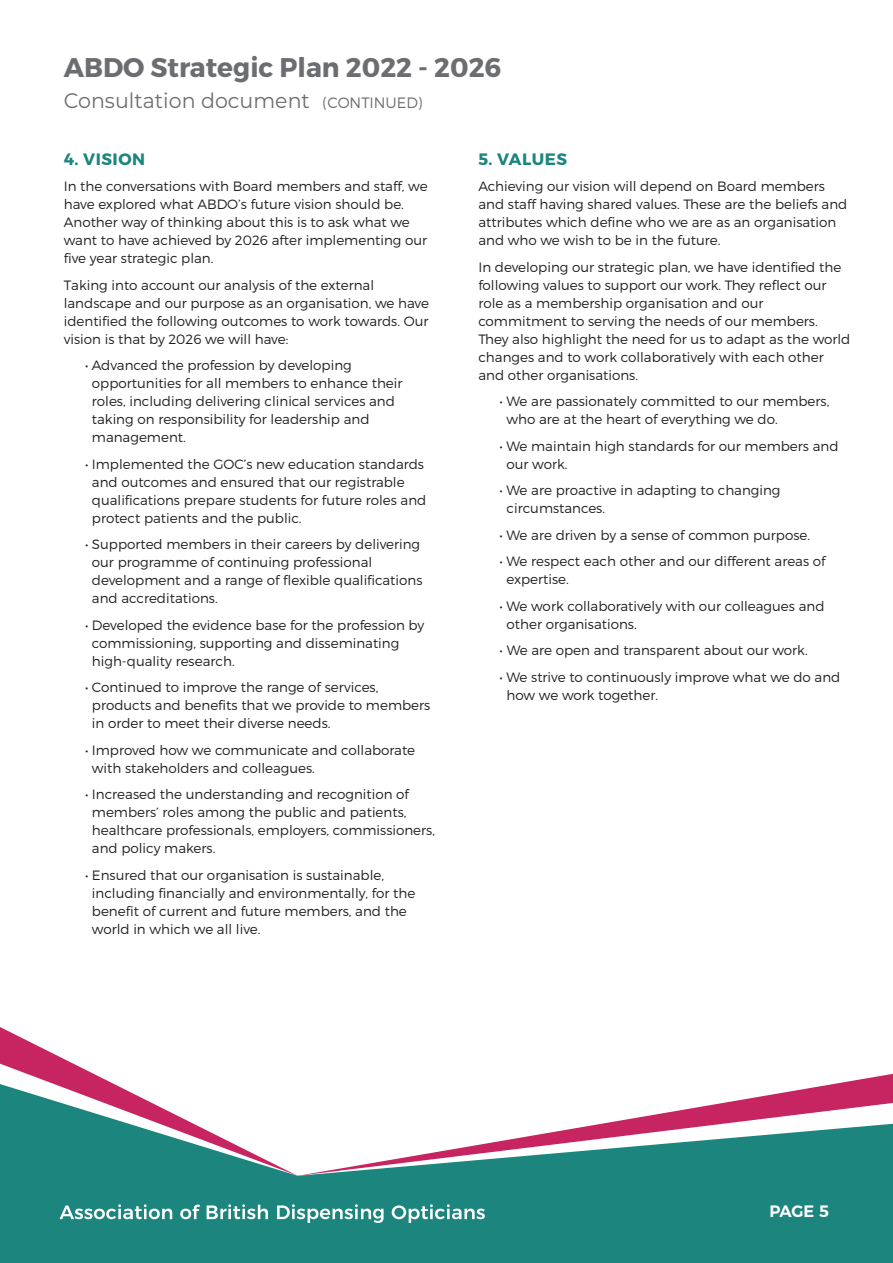
<style>
.page{position:relative;width:893px;height:1263px;background:#fff}
.page>*{position:absolute;margin:0;border:0;box-sizing:border-box;transform-origin:0 0}
.t1{font:700 27px "Montserrat";color:#6c6d70}
.t2{font:21px "Montserrat";color:#6c6d70}
.t3{font:700 16.5px "Montserrat";letter-spacing:.03em;color:#1c857e}
.t4{font:600 16.5px "Montserrat";color:#fff}
.t5{font:300 13.5px/18px "Montserrat";color:#231f20}
.s1{font-weight:300;font-size:15px}
</style>
<div class="page">
<svg style="left:0;top:1027px;width:64px;height:32px"></svg>
<svg style="left:0;top:1059px;width:893px;height:21px"></svg>
<svg style="left:0;top:1080px;width:893px;height:183px;fill:#1c857e"></svg>
<svg style="left:60px;top:1204px;width:425px;height:19px"></svg>
<p class="t1" style="left:64px;top:57px;width:439px">ABDO Strategic Plan 2022 - 2026</p>
<p class="t2" style="left:64px;top:89px;width:360px">Consultation document <span class="s1">(CONTINUED)</span></p>
<p class="t3" style="left:64px;top:153px;width:83px">4. VISION</p>
<p class="t5" style="left:64px;top:179px;width:365px">In the conversations with Board members and staff, we have explored what ABDO’s future vision should be.<br>Another way of thinking about this is to ask what we want to have achieved by 2026 after implementing our five year strategic plan.</p>
<p class="t5" style="left:64px;top:277px;width:367px">Taking into account our analysis of the external landscape and our purpose as an organisation, we have identified the following outcomes to work towards. Our vision is that by 2026 we will have:</p>
<p class="t5" style="left:92px;top:358px;width:312px;text-indent:-7px">• Advanced the profession by developing opportunities for all members to enhance their roles, including delivering clinical services and taking on responsibility for leadership and management.</p>
<p class="t5" style="left:92px;top:456px;width:336px;text-indent:-7px">• Implemented the GOC’s new education standards and outcomes and ensured that our registrable qualifications prepare students for future roles and protect patients and the public.</p>
<p class="t5" style="left:92px;top:537px;width:332px;text-indent:-7px">• Supported members in their careers by delivering our programme of continuing professional development and a range of flexible qualifications and accreditations.</p>
<p class="t5" style="left:92px;top:617px;width:334px;text-indent:-7px">• Developed the evidence base for the profession by commissioning, supporting and disseminating high-quality research.</p>
<p class="t5" style="left:92px;top:680px;width:340px;text-indent:-7px">• Continued to improve the range of services, products and benefits that we provide to members in order to meet their diverse needs.</p>
<p class="t5" style="left:92px;top:742px;width:325px;text-indent:-7px">• Improved how we communicate and collaborate with stakeholders and colleagues.</p>
<p class="t5" style="left:92px;top:787px;width:345px;text-indent:-7px">• Increased the understanding and recognition of members’ roles among the public and patients, healthcare professionals, employers, commissioners, and policy makers.</p>
<p class="t5" style="left:92px;top:867px;width:325px;text-indent:-7px">• Ensured that our organisation is sustainable, including financially and environmentally, for the benefit of current and future members, and the world in which we all live.</p>
<p class="t3" style="left:478px;top:153px;width:90px">5. VALUES</p>
<p class="t5" style="left:478px;top:179px;width:371px">Achieving our vision will depend on Board members and staff having shared values. These are the beliefs and attributes which define who we are as an organisation and who we wish to be in the future.</p>
<p class="t5" style="left:478px;top:259px;width:373px">In developing our strategic plan, we have identified the following values to support our work. They reflect our role as a membership organisation and our commitment to serving the needs of our members.<br>They also highlight the need for us to adapt as the world changes and to work collaboratively with each other and other organisations.</p>
<p class="t5" style="left:506px;top:394px;width:324px;text-indent:-7px">• We are passionately committed to our members, who are at the heart of everything we do.</p>
<p class="t5" style="left:506px;top:438px;width:333px;text-indent:-7px">• We maintain high standards for our members and our work.</p>
<p class="t5" style="left:506px;top:483px;width:276px;text-indent:-7px">• We are proactive in adapting to changing circumstances.</p>
<p class="t5" style="left:500px;top:527px;width:312px">• We are driven by a sense of common purpose.</p>
<p class="t5" style="left:506px;top:554px;width:321px;text-indent:-7px">• We respect each other and our different areas of expertise.</p>
<p class="t5" style="left:506px;top:598px;width:319px;text-indent:-7px">• We work collaboratively with our colleagues and other organisations.</p>
<p class="t5" style="left:500px;top:643px;width:310px">• We are open and transparent about our work.</p>
<p class="t5" style="left:506px;top:669px;width:335px;text-indent:-7px">• We strive to continuously improve what we do and how we work together.</p>
<p class="t4" style="left:769px;top:1205px;width:61px">PAGE 5</p>
</div>
